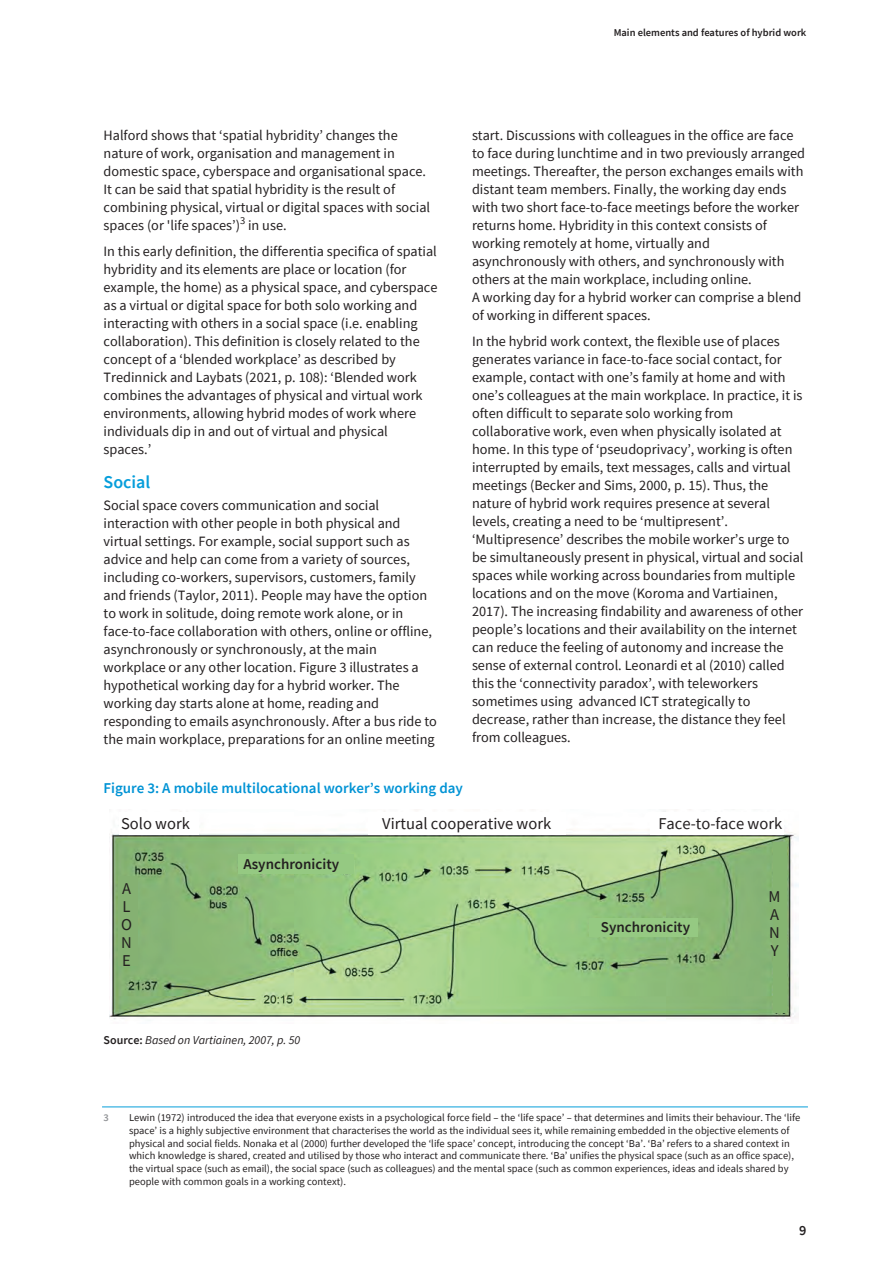
<style>
.page{position:relative;width:893px;height:1263px;background:#fff}
.page>*{position:absolute;margin:0;border:0;box-sizing:border-box;transform-origin:0 0}
.t1{font:600 18px "Source Sans Pro";color:#069edb}
.t2{font:16.5px "Source Sans Pro";color:#231f20}
.t3{font:600 15px "Source Sans Pro";color:#0093d5}
.t4{font:600 15px "Source Sans Pro";color:#231f20}
.t5{font:14.25px/18px "Source Sans Pro";color:#231f20}
.t6{font:600 14.25px "Source Sans Pro";color:#231f20}
.t7{font:italic 12px "Source Sans Pro";color:#231f20}
.t8{font:10.5px/12.8px "Source Sans Pro";color:#231f20}
.t9{font:600 10.5px "Source Sans Pro";color:#231f20}
.t10{font:600 10.5px "Source Sans Pro";color:#939598}
.s1{font-weight:600;font-style:normal}
</style>
<div class="page">
<hr style="left:102px;top:1106px;width:706px;height:1px;background:#069edb">
<img style="left:109px;top:811px;width:689px;height:209px">
<div style="left:774px;top:842px;width:13px;height:171px;background:#85b471"></div>
<div style="left:589px;top:918px;width:108px;height:18px;background:#95c982"></div>
<div style="left:238px;top:854px;width:116px;height:20px;background:#95c982"></div>
<div style="left:118px;top:876px;width:20px;height:89px;background:#85b172"></div>
<div style="left:120px;top:812px;width:79px;height:22px;background:#fff"></div>
<div style="left:650px;top:812px;width:134px;height:22px;background:#fff"></div>
<div style="left:368px;top:812px;width:197px;height:22px;background:#fff"></div>
<p class="t9" style="left:614px;top:25px;width:194px">Main elements and features of hybrid work</p>
<p class="t5" style="left:104px;top:126px;width:328px">Halford shows that ‘spatial hybridity’ changes the nature of work, organisation and management in domestic space, cyberspace and organisational space.<br>It can be said that spatial hybridity is the result of combining physical, virtual or digital spaces with social spaces (or 'life spaces’)<sup>3</sup> in use.</p>
<p class="t5" style="left:104px;top:242px;width:335px">In this early definition, the differentia specifica of spatial hybridity and its elements are place or location (for example, the home) as a physical space, and cyberspace as a virtual or digital space for both solo working and interacting with others in a social space (i.e. enabling collaboration). This definition is closely related to the concept of a ‘blended workplace’ as described by Tredinnick and Laybats (2021, p. 108): ‘Blended work combines the advantages of physical and virtual work environments, allowing hybrid modes of work where individuals dip in and out of virtual and physical spaces.’</p>
<p class="t1" style="left:104px;top:470px;width:48px">Social</p>
<p class="t5" style="left:104px;top:496px;width:335px">Social space covers communication and social interaction with other people in both physical and virtual settings. For example, social support such as advice and help can come from a variety of sources, including co-workers, supervisors, customers, family and friends (Taylor, 2011). People may have the option to work in solitude, doing remote work alone, or in face-to-face collaboration with others, online or offline, asynchronously or synchronously, at the main workplace or any other location. Figure 3 illustrates a hypothetical working day for a hybrid worker. The working day starts alone at home, reading and responding to emails asynchronously. After a bus ride to the main workplace, preparations for an online meeting</p>
<p class="t5" style="left:472px;top:126px;width:334px">start. Discussions with colleagues in the office are face to face during lunchtime and in two previously arranged meetings. Thereafter, the person exchanges emails with distant team members. Finally, the working day ends with two short face-to-face meetings before the worker returns home. Hybridity in this context consists of working remotely at home, virtually and asynchronously with others, and synchronously with others at the main workplace, including online.<br>A working day for a hybrid worker can comprise a blend of working in different spaces.</p>
<p class="t5" style="left:472px;top:332px;width:333px">In the hybrid work context, the flexible use of places generates variance in face-to-face social contact, for example, contact with one’s family at home and with one’s colleagues at the main workplace. In practice, it is often difficult to separate solo working from collaborative work, even when physically isolated at home. In this type of ‘pseudoprivacy’, working is often interrupted by emails, text messages, calls and virtual meetings (Becker and Sims, 2000, p. 15). Thus, the nature of hybrid work requires presence at several levels, creating a need to be ‘multipresent’. ‘Multipresence’ describes the mobile worker’s urge to be simultaneously present in physical, virtual and social spaces while working across boundaries from multiple locations and on the move (Koroma and Vartiainen, 2017). The increasing findability and awareness of other people’s locations and their availability on the internet can reduce the feeling of autonomy and increase the sense of external control. Leonardi et al (2010) called this the ‘connectivity paradox’, with teleworkers sometimes using advanced ICT strategically to decrease, rather than increase, the distance they feel from colleagues.</p>
<p class="t3" style="left:104px;top:778px;width:361px">Figure 3: A mobile multilocational worker’s working day</p>
<p class="t2" style="left:121px;top:813px;width:70px">Solo work</p>
<p class="t2" style="left:382px;top:813px;width:170px">Virtual cooperative work</p>
<p class="t2" style="left:658px;top:813px;width:125px">Face-to-face work</p>
<p class="t2" style="left:122px;top:878px;width:10px">A</p>
<p class="t2" style="left:123px;top:896px;width:10px">L</p>
<p class="t2" style="left:121px;top:914px;width:12px">O</p>
<p class="t2" style="left:121px;top:932px;width:12px">N</p>
<p class="t2" style="left:122px;top:950px;width:10px">E</p>
<p class="t4" style="left:243px;top:854px;width:97px">Asynchronicity</p>
<p class="t7" style="left:104px;top:1032px;width:198px"><span class="s1">Source:</span> Based on Vartiainen, 2007, p. 50</p>
<p class="t4" style="left:601px;top:917px;width:91px">Synchronicity</p>
<p class="t2" style="left:769px;top:885px;width:13px">M</p>
<p class="t2" style="left:770px;top:903px;width:10px">A</p>
<p class="t2" style="left:769px;top:921px;width:12px">N</p>
<p class="t2" style="left:771px;top:939px;width:9px">Y</p>
<p class="t10" style="left:104px;top:1111px;width:7px">3</p>
<p class="t8" style="left:129px;top:1111px;width:673px">Lewin (1972) introduced the idea that everyone exists in a psychological force field – the ‘life space’ – that determines and limits their behaviour. The ‘life space’ is a highly subjective environment that characterises the world as the individual sees it, while remaining embedded in the objective elements of physical and social fields. Nonaka et al (2000) further developed the ‘life space’ concept, introducing the concept ‘Ba’. ‘Ba’ refers to a shared context in which knowledge is shared, created and utilised by those who interact and communicate there. ‘Ba’ unifies the physical space (such as an office space), the virtual space (such as email), the social space (such as colleagues) and the mental space (such as common experiences, ideas and ideals shared by people with common goals in a working context).</p>
<p class="t6" style="left:799px;top:1220px;width:9px">9</p>
</div>
